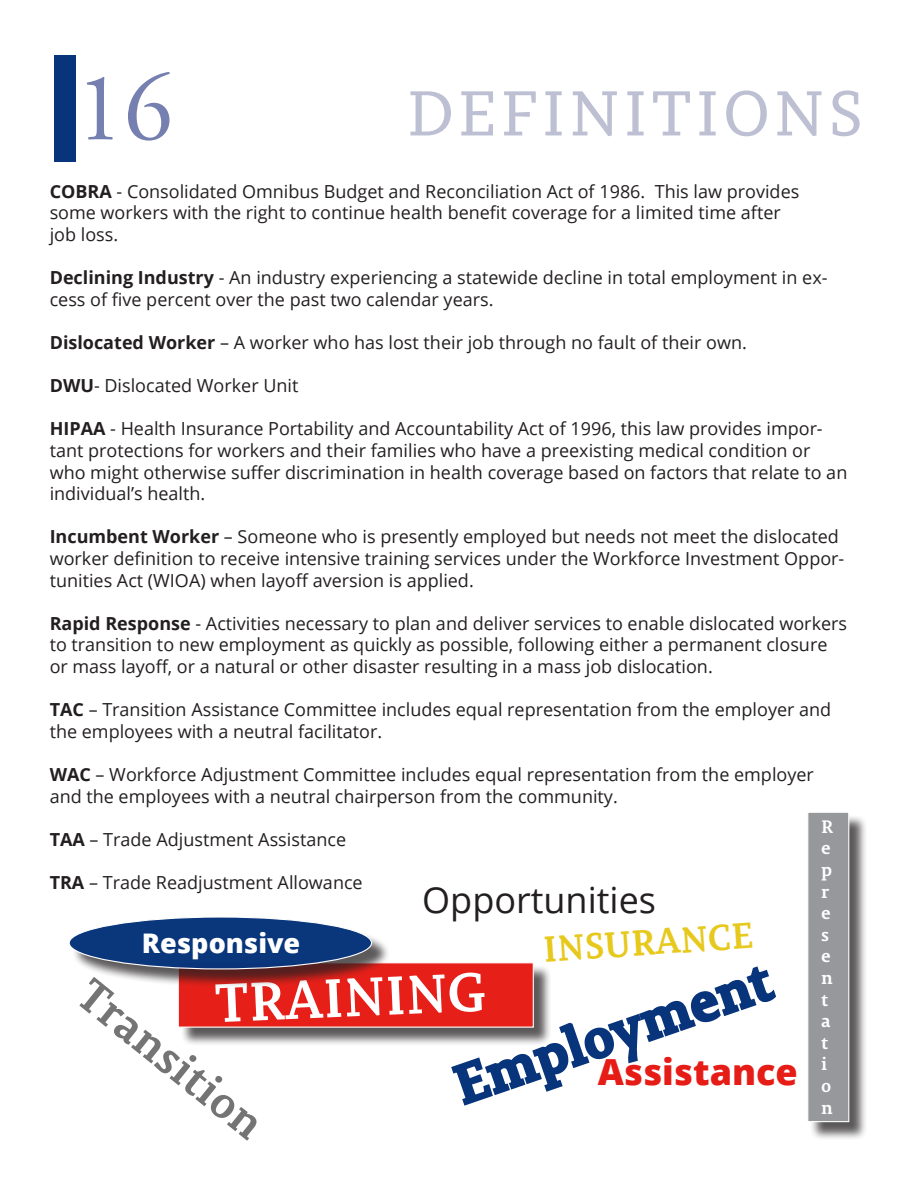
<style>
.page{position:relative;width:918px;height:1188px;background:#fff}
.page>*{position:absolute;margin:0;border:0;box-sizing:border-box;transform-origin:0 0}
.t1{font:97.5px "Adobe Garamond Pro";color:#7680b0}
.t2{font:63px "Permian Slab Serif Typeface";letter-spacing:.07em;color:#bdbfd2}
.t3{font:700 54px "Permian Slab Serif Typeface";color:#08347b}
.t4{font:700 54px "Permian Slab Serif Typeface";color:#fff}
.t5{font:700 45px "Permian Slab Serif Typeface";color:#737373}
.t6{font:36px "Open Sans";color:#231f20}
.t7{font:800 36px "Open Sans";color:#e61d17}
.t8{font:700 36px "Permian Slab Serif Typeface";color:#e7c81c}
.t9{font:800 27px "Open Sans";color:#fff}
.t10{font:18px/21.6px "Open Sans";color:#231f20}
.t11{font:700 18px "Permian Slab Serif Typeface";color:#fff}
.s1{font-weight:700}
</style>
<div class="page">
<div style="left:54px;top:56px;width:22px;height:106px;background:#08347b"></div>
<svg style="left:451px;top:966px;width:325px;height:140px"></svg>
<div style="left:180px;top:965px;width:373px;height:82px;background:#231f20;opacity:.75"></div>
<div style="left:178px;top:962px;width:356px;height:66px;background:#e61d17;border:1px solid #fff"></div>
<div style="left:809px;top:814px;width:59px;height:327px;background:#231f20;opacity:.75"></div>
<div style="left:807px;top:812px;width:42px;height:310px;background:#95979a;border:1px solid #fff"></div>
<div style="left:71px;top:919px;width:319px;height:69px;background:#231f20;opacity:.75"></div>
<div style="left:69px;top:917px;width:303px;height:52px;background:#08347b;border-radius:50%"></div>
<div style="left:69px;top:916px;width:303px;height:54px;border:1px solid #fff;border-radius:50%"></div>
<p class="t1" style="left:75px;top:50px;width:99px">16</p>
<p class="t2" style="left:407px;top:63px;width:457px">DEFINITIONS</p>
<p class="t10" style="left:50px;top:180px;width:751px"><span class="s1">COBRA</span> - Consolidated Omnibus Budget and Reconciliation Act of 1986. This law provides some workers with the right to continue health benefit coverage for a limited time after</p>
<p class="t10" style="left:50px;top:223px;width:70px">job loss.</p>
<p class="t10" style="left:50px;top:266px;width:779px"><span class="s1">Declining Industry</span> - An industry experiencing a statewide decline in total employment in ex&shy;cess of five percent over the past two calendar years.</p>
<p class="t10" style="left:50px;top:331px;width:699px"><span class="s1">Dislocated Worker</span> – A worker who has lost their job through no fault of their own.</p>
<p class="t10" style="left:50px;top:374px;width:250px"><span class="s1">DWU</span>- Dislocated Worker Unit</p>
<p class="t10" style="left:50px;top:418px;width:799px"><span class="s1">HIPAA</span> - Health Insurance Portability and Accountability Act of 1996, this law provides impor&shy;tant protections for workers and their families who have a preexisting medical condition or who might otherwise suffer discrimination in health coverage based on factors that relate to an individual’s health.</p>
<p class="t10" style="left:50px;top:526px;width:796px"><span class="s1">Incumbent Worker</span> – Someone who is presently employed but needs not meet the dislocated worker definition to receive intensive training services under the Workforce Investment Oppor&shy;tunities Act (WIOA) when layoff aversion is applied.</p>
<p class="t10" style="left:50px;top:612px;width:799px"><span class="s1">Rapid Response</span> - Activities necessary to plan and deliver services to enable dislocated workers to transition to new employment as quickly as possible, following either a permanent closure or mass layoff, or a natural or other disaster resulting in a mass job dislocation.</p>
<p class="t10" style="left:50px;top:698px;width:783px"><span class="s1">TAC</span> – Transition Assistance Committee includes equal representation from the employer and the employees with a neutral facilitator.</p>
<p class="t10" style="left:50px;top:763px;width:766px"><span class="s1">WAC</span> – Workforce Adjustment Committee includes equal representation from the employer and the employees with a neutral chairperson from the community.</p>
<p class="t10" style="left:50px;top:828px;width:298px"><span class="s1">TAA</span> – Trade Adjustment Assistance</p>
<p class="t10" style="left:50px;top:871px;width:315px"><span class="s1">TRA</span> – Trade Readjustment Allowance</p>
<p class="t11" style="left:821px;top:811px;width:14px">R</p>
<p class="t11" style="left:821px;top:833px;width:11px">e</p>
<p class="t11" style="left:821px;top:855px;width:13px">p</p>
<p class="t11" style="left:821px;top:876px;width:10px">r</p>
<p class="t11" style="left:821px;top:898px;width:11px">e</p>
<p class="t11" style="left:821px;top:919px;width:9px">s</p>
<p class="t11" style="left:821px;top:941px;width:11px">e</p>
<p class="t11" style="left:821px;top:963px;width:13px">n</p>
<p class="t11" style="left:821px;top:984px;width:9px">t</p>
<p class="t11" style="left:821px;top:1006px;width:11px">a</p>
<p class="t11" style="left:821px;top:1027px;width:9px">t</p>
<p class="t11" style="left:821px;top:1049px;width:8px">i</p>
<p class="t11" style="left:821px;top:1071px;width:12px">o</p>
<p class="t11" style="left:821px;top:1092px;width:13px">n</p>
<p class="t6" style="left:422px;top:875px;width:235px">Opportunities</p>
<p class="t8" style="left:541px;top:920px;width:212px;rotate:-4deg">INSURANCE</p>
<p class="t3" style="left:441px;top:1044px;width:334px;rotate:-19deg">Employment</p>
<p class="t9" style="left:142px;top:922px;width:160px">Responsive</p>
<h3 class="t5" style="left:107px;top:959px;width:226px;rotate:39deg">Transition</h3>
<p class="t4" style="left:212px;top:959px;width:273px;rotate:-3deg">TRAINING</p>
<p class="t7" style="left:598px;top:1045px;width:202px">Assistance</p>
</div>
